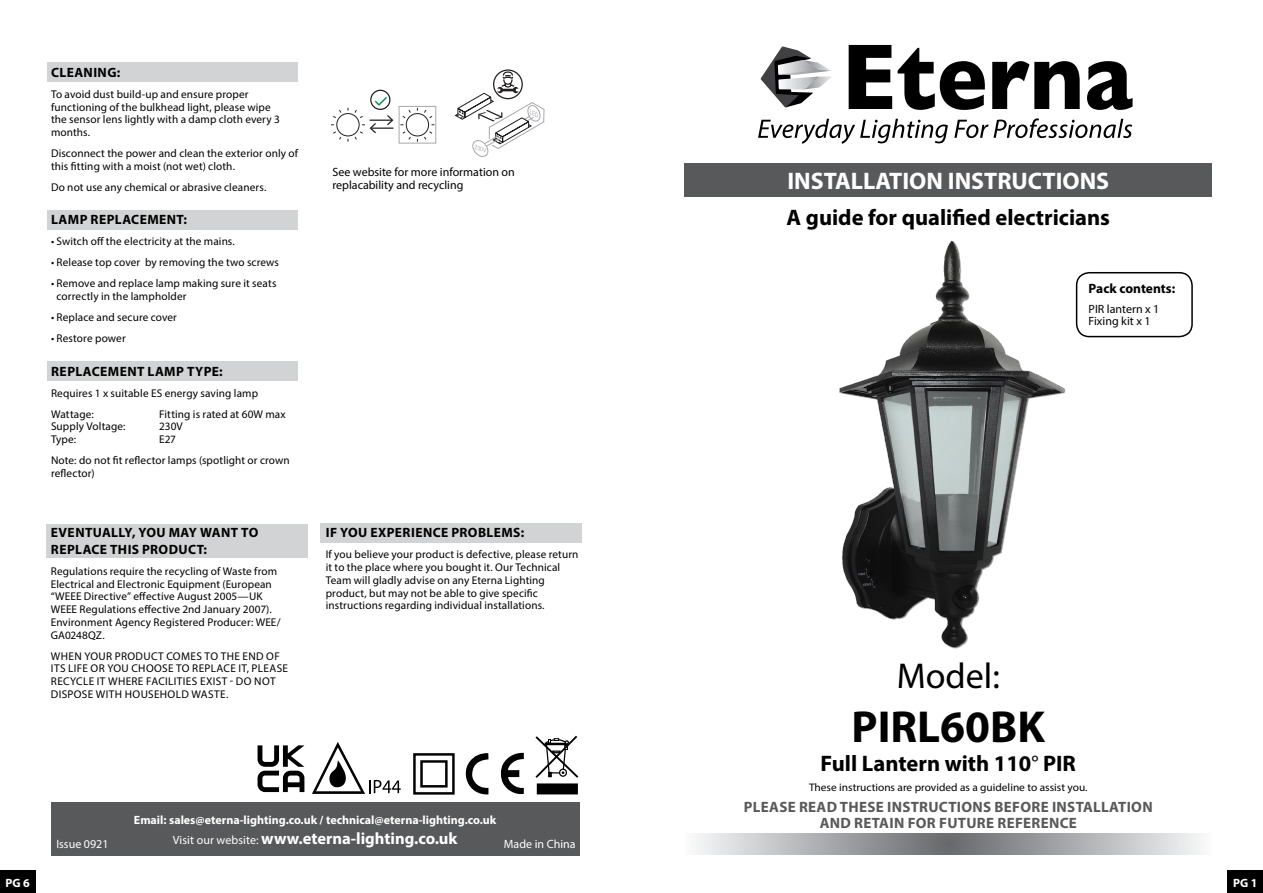
<style>
.page{position:relative;width:1263px;height:893px;background:#fff}
.page>*{position:absolute;margin:0;border:0;box-sizing:border-box;transform-origin:0 0}
.t1{font:700 45px "Myriad Pro";color:#000}
.t2{font:36px "Myriad Pro";color:#000}
.t3{font:700 24px "Myriad Pro";color:#fff}
.t4{font:700 22.5px "Myriad Pro";color:#000}
.t5{font:700 16.5px "Myriad Pro";color:#fff}
.t6{font:700 15px/16.5px "Myriad Pro";letter-spacing:.02em;color:#58595b;text-align:center}
.t7{font:700 13.5px/16.5px "Myriad Pro";letter-spacing:.03em;color:#000}
.t8{font:700 13.5px "Myriad Pro";letter-spacing:-.005em;color:#000}
.t9{font:12px/12px "Myriad Pro";color:#000}
.t10{font:700 12px "Myriad Pro";color:#fff}
.t11{font:12px "Myriad Pro";color:#fff}
.t12{font:11.25px/12.8px "Myriad Pro";letter-spacing:.01em;color:#000}
.t13{font:11.25px/12.8px "Myriad Pro";letter-spacing:.03em;color:#000}
.t14{font:10.95px "Myriad Pro";color:#000;scale:1.04 1}
.s1{font-weight:400;font-size:12px}
.s2{font-weight:400}
</style>
<div class="page">
<div style="left:1076px;top:272px;width:117px;height:65px;border:2px solid #000;border-radius:13px"></div>
<img style="left:839px;top:240px;width:227px;height:409px">
<svg style="left:695px;top:833px;width:507px;height:22px;background:#acadaf"></svg>
<div style="left:685px;top:164px;width:527px;height:33px;background:#58595b"></div>
<div style="left:47px;top:62px;width:251px;height:20px;background:#d1d3d4"></div>
<div style="left:47px;top:210px;width:251px;height:20px;background:#d1d3d4"></div>
<div style="left:47px;top:361px;width:251px;height:19px;background:#d1d3d4"></div>
<svg style="left:312px;top:742px;width:89px;height:52px"></svg>
<div style="left:1227px;top:871px;width:36px;height:22px;background:#000"></div>
<div style="left:0;top:871px;width:35px;height:22px;background:#000"></div>
<svg style="left:535px;top:735px;width:44px;height:43px"></svg>
<div style="left:538px;top:785px;width:39px;height:8px;background:#000"></div>
<div style="left:537px;top:783px;width:41px;height:11px;border:2px solid #000"></div>
<svg style="left:500px;top:753px;width:24px;height:41px"></svg>
<svg style="left:465px;top:753px;width:23px;height:42px"></svg>
<svg style="left:413px;top:753px;width:42px;height:42px"></svg>
<div style="left:320px;top:523px;width:261px;height:19px;background:#d1d3d4"></div>
<div style="left:47px;top:524px;width:261px;height:34px;background:#d1d3d4"></div>
<div style="left:51px;top:803px;width:528px;height:53px;background:#58595b"></div>
<svg style="left:849px;top:45px;width:43px;height:64px"></svg>
<svg style="left:898px;top:48px;width:87px;height:62px"></svg>
<svg style="left:992px;top:61px;width:88px;height:48px"></svg>
<svg style="left:1087px;top:61px;width:45px;height:49px"></svg>
<svg style="left:758px;top:119px;width:190px;height:25px"></svg>
<svg style="left:954px;top:118px;width:178px;height:20px"></svg>
<svg style="left:760px;top:46px;width:71px;height:62px"></svg>
<svg style="left:258px;top:745px;width:46px;height:47px"></svg>
<div style="left:493px;top:69px;width:30px;height:30px;border:1px solid #231f20;border-radius:50%"></div>
<svg style="left:454px;top:71px;width:91px;height:86px"></svg>
<svg style="left:371px;top:90px;width:19px;height:19px"></svg>
<div style="left:370px;top:90px;width:20px;height:20px;border:1px solid #231f20;border-radius:50%"></div>
<div style="left:399px;top:106px;width:37px;height:38px;border:1px solid #a6a8ab"></div>
<svg style="left:331px;top:95px;width:104px;height:48px"></svg>
<p class="t7" style="left:51px;top:64px;width:71px">CLEANING:</p>
<p class="t12" style="left:51px;top:88px;width:230px">To avoid dust build-up and ensure proper functioning of the bulkhead light, please wipe the sensor lens lightly with a damp cloth every 3 months.</p>
<p class="t12" style="left:51px;top:147px;width:249px">Disconnect the power and clean the exterior only of this fitting with a moist (not wet) cloth.</p>
<p class="t12" style="left:51px;top:180px;width:217px">Do not use any chemical or abrasive cleaners.</p>
<p class="t7" style="left:51px;top:211px;width:137px">LAMP REPLACEMENT:</p>
<p class="t12" style="left:51px;top:235px;width:185px">• Switch off the electricity at the mains.</p>
<p class="t12" style="left:51px;top:256px;width:230px">• Release top cover by removing the two screws</p>
<p class="t12" style="left:57px;top:277px;width:221px;text-indent:-6px">• Remove and replace lamp making sure it seats correctly in the lampholder</p>
<p class="t12" style="left:51px;top:311px;width:127px">• Replace and secure cover</p>
<p class="t12" style="left:51px;top:332px;width:76px">• Restore power</p>
<p class="t7" style="left:51px;top:362px;width:173px">REPLACEMENT LAMP TYPE:</p>
<p class="t12" style="left:51px;top:382px;width:209px;line-height:21px">Requires 1 x suitable ES energy saving lamp<br>Wattage:</p>
<p class="t12" style="left:159px;top:407px;width:128px">Fitting is rated at 60W max</p>
<p class="t12" style="left:51px;top:420px;width:76px">Supply Voltage:</p>
<p class="t12" style="left:159px;top:420px;width:25px">230V</p>
<p class="t12" style="left:51px;top:433px;width:27px">Type:</p>
<p class="t12" style="left:51px;top:429px;width:240px;line-height:21px;text-align:center">E27<br>Note: do not fit reflector lamps (spotlight or crown</p>
<p class="t12" style="left:51px;top:466px;width:45px">reflector)</p>
<p class="t7" style="left:51px;top:524px;width:209px">EVENTUALLY, YOU MAY WANT TO<br>REPLACE THIS PRODUCT:</p>
<p class="t12" style="left:51px;top:564px;width:231px">Regulations require the recycling of Waste from Electrical and Electronic Equipment (European “WEEE Directive” effective August 2005—UK WEEE Regulations effective 2nd January 2007).<br>Environment Agency Registered Producer: WEE/ GA0248QZ.</p>
<p class="t13" style="left:51px;top:649px;width:239px">WHEN YOUR PRODUCT COMES TO THE END OF ITS LIFE OR YOU CHOOSE TO REPLACE IT, PLEASE RECYCLE IT WHERE FACILITIES EXIST - DO NOT DISPOSE WITH HOUSEHOLD WASTE.</p>
<p class="t9" style="left:332px;top:165px;width:184px;line-height:13.5px">See website for more information on replacability and recycling</p>
<p class="t7" style="left:326px;top:524px;width:200px">IF YOU EXPERIENCE PROBLEMS:</p>
<p class="t12" style="left:326px;top:548px;width:254px">If you believe your product is defective, please return it to the place where you bought it. Our Technical Team will gladly advise on any Eterna Lighting product, but may not be able to give specific instructions regarding individual installations.</p>
<p class="t10" style="left:134px;top:812px;width:364px">Email: sales@eterna-lighting.co.uk / technical@eterna-lighting.co.uk</p>
<h3 class="t5" style="left:173px;top:827px;width:286px"><span class="s1">Visit our website:</span> www.eterna-lighting.co.uk</h3>
<p class="t11" style="left:56px;top:837px;width:54px">Issue 0921</p>
<p class="t11" style="left:504px;top:837px;width:73px">Made in China</p>
<h3 class="t3" style="left:787px;top:165px;width:323px">INSTALLATION INSTRUCTIONS</h3>
<h3 class="t4" style="left:786px;top:202px;width:325px">A guide for qualified electricians</h3>
<p class="t8" style="left:1089px;top:280px;width:88px">Pack contents:</p>
<p class="t9" style="left:1089px;top:303px;width:72px">PIR lantern x 1<br>Fixing kit x 1</p>
<h2 class="t2" style="left:897px;top:653px;width:105px">Model:</h2>
<h1 class="t1" style="left:851px;top:697px;width:195px">PIRL60BK</h1>
<h3 class="t4" style="left:821px;top:749px;width:257px">Full Lantern with 110<span class="s2">°</span> PIR</h3>
<p class="t14" style="left:809px;top:780px;width:269px">These instructions are provided as a guideline to assist you.</p>
<h3 class="t6" style="left:744px;top:798px;width:410px">PLEASE READ THESE INSTRUCTIONS BEFORE INSTALLATION<br>AND RETAIN FOR FUTURE REFERENCE</h3>
<p class="t10" style="left:6px;top:875px;width:26px">PG 6</p>
<p class="t10" style="left:1233px;top:875px;width:26px">PG 1</p>
</div>
